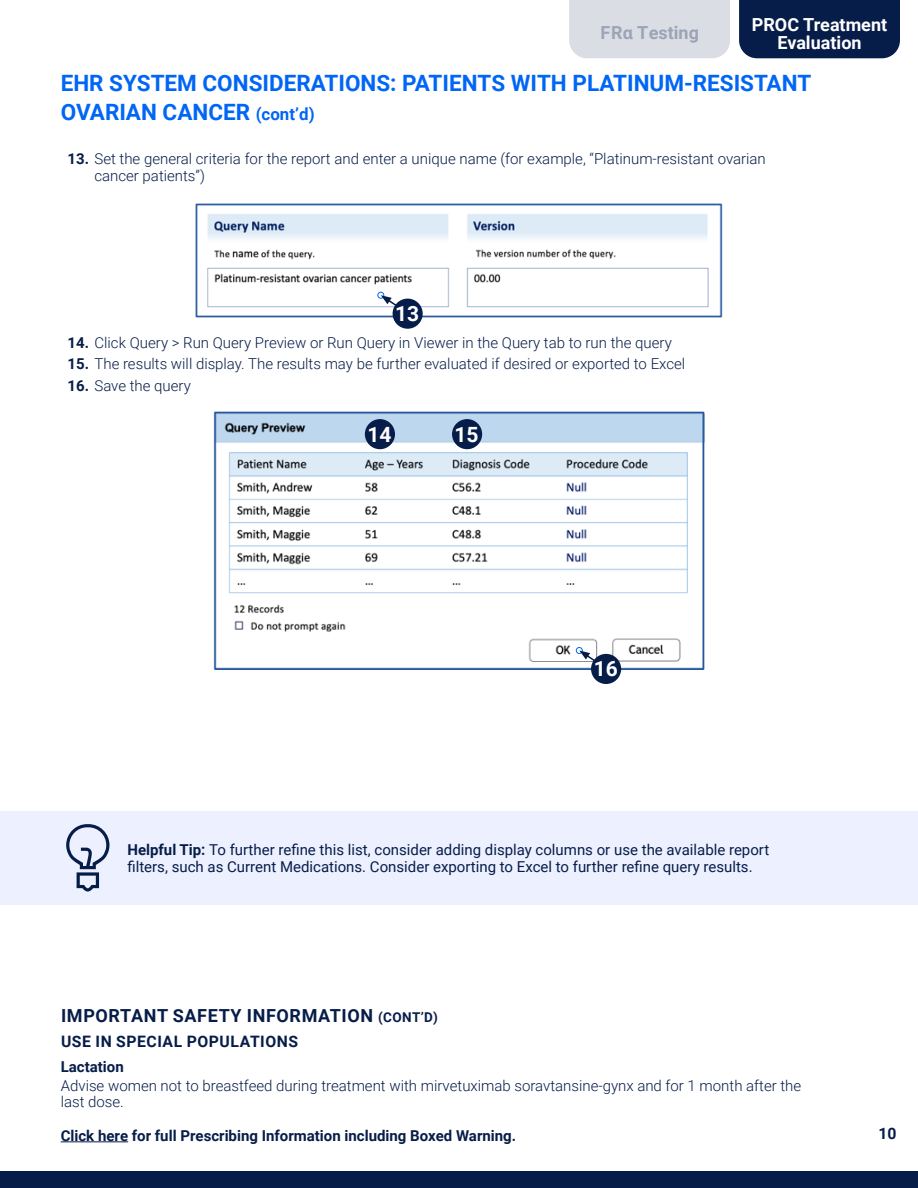
<style>
.page{position:relative;width:918px;height:1188px;background:#fff}
.page>*{position:absolute;margin:0;border:0;box-sizing:border-box;transform-origin:0 0}
.Page_Headline_Caps{font:700 22.5px/28.5px "Roboto";color:#0066f5}
.TOC_Headline{font:700 21px "Roboto";color:#fff}
.ISI_Header{font:700 18px "Roboto";letter-spacing:.035em;color:#071d49}
.Top_tab_active{font:700 18px/18px "Roboto";color:#fff;text-align:center}
.top_tab_faded_text{font:700 18px "Roboto";color:#9ca4b6}
.ISI_Secondary_Headline{font:700 15.75px "Roboto";letter-spacing:.035em;color:#071d49}
.ISI_Copy_1st{font:300 15px/16.5px "Roboto";color:#071d49}
.Callout_text{font:15px/16.5px "Roboto";color:#071d49}
.ISI_Subhead{font:700 15px "Roboto";color:#071d49}
.s1{font-size:16.8px}
.s2{font-weight:700}
.s3{font-size:13.5px}
</style>
<div class="page">
<div style="left:0;top:1171px;width:918px;height:17px;background:#071d49"></div>
<hr style="left:61px;top:1141px;width:67px;height:1px;background:#071d49">
<img style="left:214px;top:411px;width:490px;height:259px">
<img style="left:196px;top:204px;width:526px;height:113px">
<div style="left:0;top:811px;width:918px;height:94px;background:#edf0ff"></div>
<svg style="left:66px;top:824px;width:43px;height:68px"></svg>
<div style="left:592px;top:655px;width:28px;height:28px;background:#071d49;border-radius:50%"></div>
<div style="left:591px;top:654px;width:30px;height:30px;border:2px solid #071d49;border-radius:50%"></div>
<div style="left:576px;top:647px;width:7px;height:7px;border:1px solid #0066f5;border-radius:50%"></div>
<svg style="left:579px;top:650px;width:18px;height:13px"></svg>
<div style="left:393px;top:299px;width:29px;height:29px;background:#071d49;border-radius:50%"></div>
<div style="left:393px;top:299px;width:30px;height:30px;border:2px solid #071d49;border-radius:50%"></div>
<div style="left:377px;top:292px;width:7px;height:7px;border:1px solid #0066f5;border-radius:50%"></div>
<svg style="left:381px;top:295px;width:18px;height:13px"></svg>
<div style="left:366px;top:420px;width:28px;height:28px;background:#071d49;border-radius:50%"></div>
<div style="left:365px;top:419px;width:30px;height:30px;border:2px solid #071d49;border-radius:50%"></div>
<div style="left:453px;top:420px;width:28px;height:28px;background:#071d49;border-radius:50%"></div>
<div style="left:452px;top:419px;width:30px;height:30px;border:2px solid #071d49;border-radius:50%"></div>
<div style="left:569px;top:0;width:161px;height:58px;background:#dadde4"></div>
<div style="left:739px;top:0;width:161px;height:58px;background:#071d49"></div>
<p class="top_tab_faded_text" style="left:601px;top:20px;width:100px">FRα Testing</p>
<p class="Top_tab_active" style="left:752px;top:15px;width:137px">PROC Treatment<br>Evaluation</p>
<p class="Page_Headline_Caps" style="left:61px;top:68px;width:752px">EHR SYSTEM CONSIDERATIONS: PATIENTS WITH PLATINUM-RESISTANT<br>OVARIAN CANCER <span class="s1">(cont’d)</span></p>
<p class="ISI_Copy_1st" style="left:94px;top:150px;width:673px;text-indent:-27px"><span class="s2">13.</span> Set the general criteria for the report and enter a unique name (for example, “Platinum-resistant ovarian cancer patients”)</p>
<p class="TOC_Headline" style="left:395px;top:299px;width:26px">13</p>
<p class="ISI_Copy_1st" style="left:68px;top:333px;width:606px"><span class="s2">14.</span> Click Query &gt; Run Query Preview or Run Query in Viewer in the Query tab to run the query</p>
<p class="ISI_Copy_1st" style="left:68px;top:355px;width:619px"><span class="s2">15.</span> The results will display. The results may be further evaluated if desired or exported to Excel</p>
<p class="ISI_Copy_1st" style="left:68px;top:377px;width:125px"><span class="s2">16.</span> Save the query</p>
<p class="TOC_Headline" style="left:367px;top:420px;width:26px">14</p>
<p class="TOC_Headline" style="left:455px;top:420px;width:26px">15</p>
<p class="TOC_Headline" style="left:594px;top:654px;width:26px">16</p>
<p class="Callout_text" style="left:127px;top:841px;width:643px"><span class="s2">Helpful Tip:</span> To further refine this list, consider adding display columns or use the available report filters, such as Current Medications. Consider exporting to Excel to further refine query results.</p>
<p class="ISI_Header" style="left:61px;top:1003px;width:378px">IMPORTANT SAFETY INFORMATION <span class="s3">(CONT’D)</span></p>
<p class="ISI_Secondary_Headline" style="left:61px;top:1030px;width:239px">USE IN SPECIAL POPULATIONS</p>
<p class="ISI_Subhead" style="left:61px;top:1056px;width:65px">Lactation</p>
<p class="ISI_Copy_1st" style="left:61px;top:1076px;width:742px">Advise women not to breastfeed during treatment with mirvetuximab soravtansine-gynx and for 1 month after the last dose.</p>
<p class="ISI_Subhead" style="left:61px;top:1125px;width:457px">Click here for full Prescribing Information including Boxed Warning.</p>
<p class="ISI_Secondary_Headline" style="left:879px;top:1122px;width:20px">10</p>
</div>
